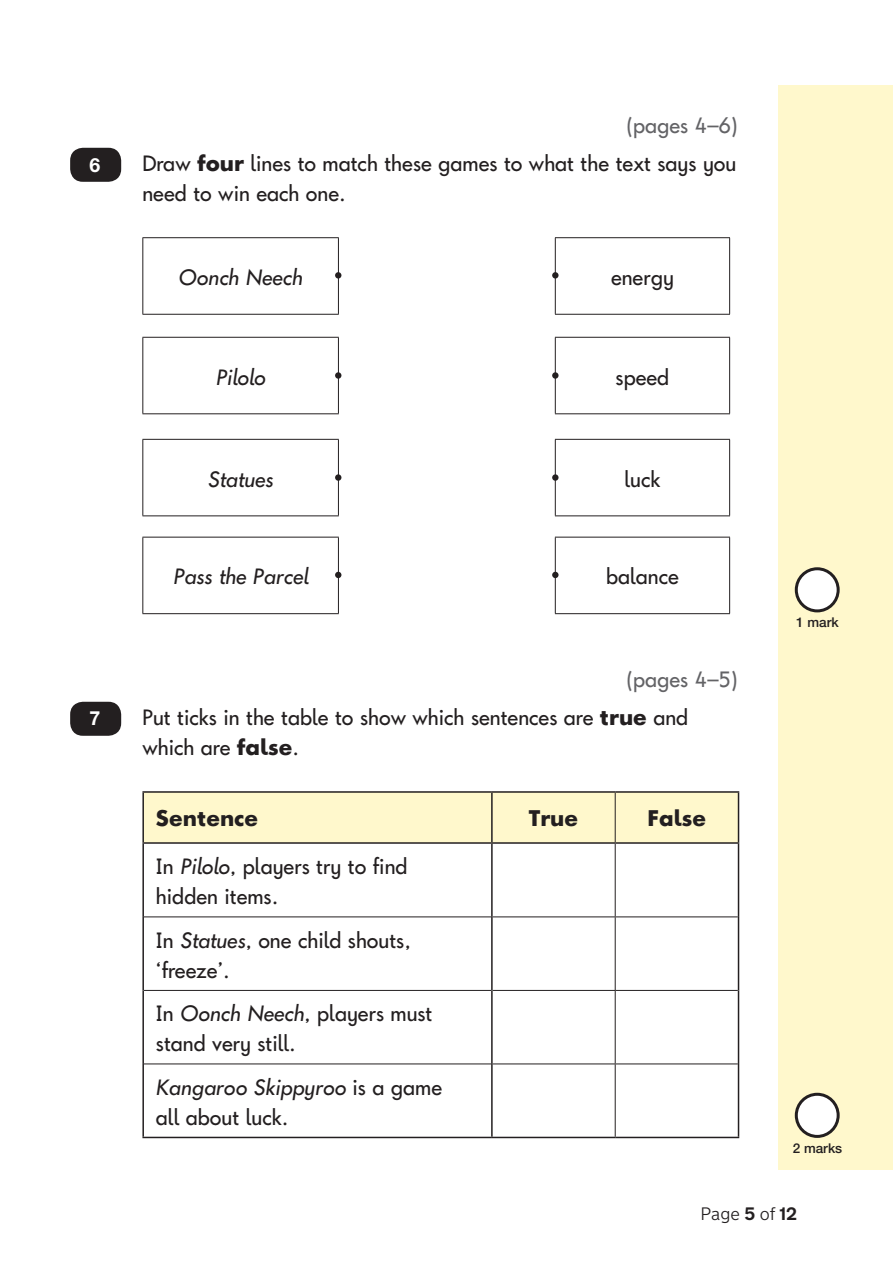
<style>
.page{position:relative;width:893px;height:1263px;background:#fff}
.page>*{position:absolute;margin:0;border:0;box-sizing:border-box;transform-origin:0 0}
.t1{font:22.5px/30px "Keystageone Regular 7";color:#231f20}
.t2{font:22.5px/38.5px "Keystageone Regular 6";color:#231f20;text-align:right}
.t3{font:22.5px "Keystageone Italic 5";color:#231f20}
.t4{font:22.5px "Keystageone Italic 6";color:#231f20}
.t5{font:22.5px "Keystageone Bold 4";color:#231f20}
.t6{font:700 19.5px "Helvetica Neue LT Std";color:#fff}
.t7{font:300 18px "New Transport";color:#231f20}
.t8{font:500 13.5px "Helvetica Neue LT Std";color:#231f20}
.s1{color:#636366}
.s2{font-family:"Keystageone Bold 3"}
.s3{font-family:"Keystageone Bold 4"}
.s4{font-family:"Keystageone Italic 6"}
.s5{font-family:"Keystageone Regular 7"}
.s6{font-weight:700}
</style>
<div class="page">
<div style="left:778px;top:85px;width:115px;height:1084px;background:#fff8cc"></div>
<svg style="left:143px;top:238px;width:587px;height:376px"></svg>
<hr style="left:142px;top:237px;width:197px;height:1px;background:#231f20">
<hr style="left:142px;top:238px;width:1px;height:76px;background:#231f20">
<hr style="left:338px;top:238px;width:1px;height:76px;background:#231f20">
<hr style="left:555px;top:237px;width:175px;height:1px;background:#231f20">
<hr style="left:555px;top:238px;width:1px;height:76px;background:#231f20">
<hr style="left:729px;top:238px;width:1px;height:76px;background:#231f20">
<hr style="left:142px;top:314px;width:197px;height:1px;background:#231f20">
<hr style="left:555px;top:314px;width:175px;height:1px;background:#231f20">
<hr style="left:142px;top:337px;width:197px;height:1px;background:#231f20">
<hr style="left:142px;top:338px;width:1px;height:75px;background:#231f20">
<hr style="left:338px;top:338px;width:1px;height:75px;background:#231f20">
<hr style="left:555px;top:337px;width:175px;height:1px;background:#231f20">
<hr style="left:555px;top:338px;width:1px;height:75px;background:#231f20">
<hr style="left:729px;top:338px;width:1px;height:75px;background:#231f20">
<hr style="left:142px;top:413px;width:197px;height:1px;background:#231f20">
<hr style="left:555px;top:413px;width:175px;height:1px;background:#231f20">
<hr style="left:142px;top:439px;width:197px;height:1px;background:#231f20">
<hr style="left:555px;top:439px;width:175px;height:1px;background:#231f20">
<hr style="left:142px;top:515px;width:197px;height:1px;background:#231f20">
<hr style="left:555px;top:515px;width:175px;height:1px;background:#231f20">
<hr style="left:142px;top:537px;width:197px;height:1px;background:#231f20">
<hr style="left:555px;top:537px;width:175px;height:1px;background:#231f20">
<hr style="left:142px;top:440px;width:1px;height:75px;background:#231f20">
<hr style="left:338px;top:440px;width:1px;height:75px;background:#231f20">
<hr style="left:555px;top:440px;width:1px;height:75px;background:#231f20">
<hr style="left:729px;top:440px;width:1px;height:75px;background:#231f20">
<hr style="left:142px;top:537px;width:1px;height:76px;background:#231f20">
<hr style="left:338px;top:537px;width:1px;height:76px;background:#231f20">
<hr style="left:555px;top:537px;width:1px;height:76px;background:#231f20">
<hr style="left:729px;top:537px;width:1px;height:76px;background:#231f20">
<hr style="left:142px;top:613px;width:197px;height:1px;background:#231f20">
<hr style="left:555px;top:613px;width:175px;height:1px;background:#231f20">
<div style="left:796px;top:569px;width:42px;height:42px;background:#fff;border-radius:50%"></div>
<div style="left:795px;top:567px;width:45px;height:45px;border:3px solid #231f20;border-radius:50%"></div>
<div style="left:70px;top:148px;width:51px;height:34px;background:#231f20;border-radius:13px"></div>
<div style="left:335px;top:272px;width:6px;height:7px;background:#231f20;border-radius:50%"></div>
<div style="left:552px;top:272px;width:6px;height:7px;background:#231f20;border-radius:50%"></div>
<div style="left:335px;top:372px;width:6px;height:7px;background:#231f20;border-radius:50%"></div>
<div style="left:552px;top:372px;width:6px;height:7px;background:#231f20;border-radius:50%"></div>
<div style="left:335px;top:474px;width:6px;height:7px;background:#231f20;border-radius:50%"></div>
<div style="left:552px;top:474px;width:6px;height:7px;background:#231f20;border-radius:50%"></div>
<svg style="left:335px;top:572px;width:6px;height:6px"></svg>
<svg style="left:552px;top:572px;width:6px;height:6px"></svg>
<div style="left:144px;top:793px;width:594px;height:49px;background:#fff8cc"></div>
<hr style="left:615px;top:793px;width:1px;height:49px;background:#231f20">
<hr style="left:615px;top:844px;width:1px;height:72px;background:#231f20">
<hr style="left:144px;top:916px;width:347px;height:1px;background:#231f20">
<hr style="left:493px;top:916px;width:122px;height:1px;background:#231f20">
<hr style="left:615px;top:916px;width:123px;height:1px;background:#231f20">
<hr style="left:615px;top:917px;width:1px;height:73px;background:#231f20">
<hr style="left:144px;top:990px;width:347px;height:1px;background:#231f20">
<hr style="left:493px;top:990px;width:122px;height:1px;background:#231f20">
<hr style="left:615px;top:990px;width:123px;height:1px;background:#231f20">
<hr style="left:615px;top:991px;width:1px;height:72px;background:#231f20">
<hr style="left:144px;top:1063px;width:347px;height:1px;background:#231f20">
<hr style="left:493px;top:1063px;width:122px;height:1px;background:#231f20">
<hr style="left:615px;top:1063px;width:123px;height:1px;background:#231f20">
<hr style="left:615px;top:1064px;width:1px;height:73px;background:#231f20">
<hr style="left:492px;top:791px;width:123px;height:2px;background:#231f20">
<hr style="left:615px;top:791px;width:124px;height:2px;background:#231f20">
<hr style="left:738px;top:793px;width:1px;height:49px;background:#231f20">
<hr style="left:738px;top:844px;width:1px;height:73px;background:#231f20">
<hr style="left:738px;top:917px;width:1px;height:73px;background:#231f20">
<hr style="left:738px;top:990px;width:1px;height:74px;background:#231f20">
<hr style="left:738px;top:1064px;width:1px;height:73px;background:#231f20">
<hr style="left:492px;top:1137px;width:123px;height:1px;background:#231f20">
<hr style="left:615px;top:1137px;width:124px;height:1px;background:#231f20">
<hr style="left:142px;top:791px;width:350px;height:2px;background:#231f20">
<hr style="left:142px;top:793px;width:2px;height:49px;background:#231f20">
<hr style="left:491px;top:793px;width:2px;height:49px;background:#231f20">
<hr style="left:142px;top:844px;width:2px;height:73px;background:#231f20">
<hr style="left:491px;top:844px;width:2px;height:73px;background:#231f20">
<hr style="left:142px;top:917px;width:2px;height:73px;background:#231f20">
<hr style="left:491px;top:917px;width:2px;height:73px;background:#231f20">
<hr style="left:142px;top:990px;width:2px;height:74px;background:#231f20">
<hr style="left:491px;top:990px;width:2px;height:74px;background:#231f20">
<hr style="left:142px;top:1064px;width:2px;height:73px;background:#231f20">
<hr style="left:491px;top:1064px;width:2px;height:73px;background:#231f20">
<hr style="left:142px;top:1137px;width:350px;height:1px;background:#231f20">
<hr style="left:142px;top:842px;width:350px;height:2px;background:#231f20">
<hr style="left:492px;top:842px;width:123px;height:2px;background:#231f20">
<hr style="left:615px;top:842px;width:124px;height:2px;background:#231f20">
<div style="left:70px;top:702px;width:51px;height:34px;background:#231f20;border-radius:13px"></div>
<div style="left:796px;top:1094px;width:42px;height:42px;background:#fff;border-radius:50%"></div>
<div style="left:795px;top:1093px;width:45px;height:45px;border:3px solid #231f20;border-radius:50%"></div>
<p class="t6" style="left:89px;top:152px;width:12px">6</p>
<p class="t6" style="left:89px;top:706px;width:12px">7</p>
<p class="t2" style="left:142px;top:107px;width:597px"><span class="s1">(pages 4–6)<br></span>Draw <span class="s2">four</span> lines to match these games to what the text says you</p>
<p class="t2" style="left:142px;top:176px;width:205px">need to win each one.</p>
<p class="t3" style="left:178px;top:267px;width:126px">Oonch Neech</p>
<p class="t2" style="left:611px;top:259px;width:64px">energy</p>
<p class="t3" style="left:216px;top:366px;width:51px">Pilolo</p>
<p class="t2" style="left:616px;top:359px;width:55px">speed</p>
<p class="t3" style="left:208px;top:469px;width:67px">Statues</p>
<p class="t2" style="left:624px;top:461px;width:37px">luck</p>
<p class="t3" style="left:173px;top:566px;width:136px">Pass the Parcel</p>
<p class="t2" style="left:606px;top:559px;width:74px">balance</p>
<p class="t1" style="left:142px;top:661px;width:597px;line-height:38.5px;text-indent:484px"><span class="s1">(pages 4–5)<br></span>Put ticks in the table to show which sentences are <span class="s3">true</span> and</p>
<p class="t1" style="left:142px;top:734px;width:158px">which are <span class="s3">false</span>.</p>
<p class="t5" style="left:156px;top:808px;width:104px">Sentence</p>
<p class="t5" style="left:529px;top:808px;width:51px">True</p>
<p class="t5" style="left:647px;top:808px;width:60px">False</p>
<p class="t1" style="left:156px;top:853px;width:253px">In <span class="s4">Pilolo</span>, players try to find hidden items.</p>
<p class="t1" style="left:156px;top:926px;width:256px">In <span class="s4">Statues</span>, one child shouts, ‘freeze’.</p>
<p class="t1" style="left:156px;top:1000px;width:278px">In <span class="s4">Oonch Neech</span>, players must stand very still.</p>
<p class="t4" style="left:156px;top:1077px;width:288px">Kangaroo Skippyroo <span class="s5">is a game</span></p>
<p class="t1" style="left:156px;top:1103px;width:134px">all about luck.</p>
<p class="t8" style="left:796px;top:614px;width:44px">1 mark</p>
<p class="t8" style="left:793px;top:1140px;width:51px">2 marks</p>
<p class="t7" style="left:700px;top:1203px;width:98px">Page <span class="s6">5</span> of <span class="s6">12</span></p>
</div>
